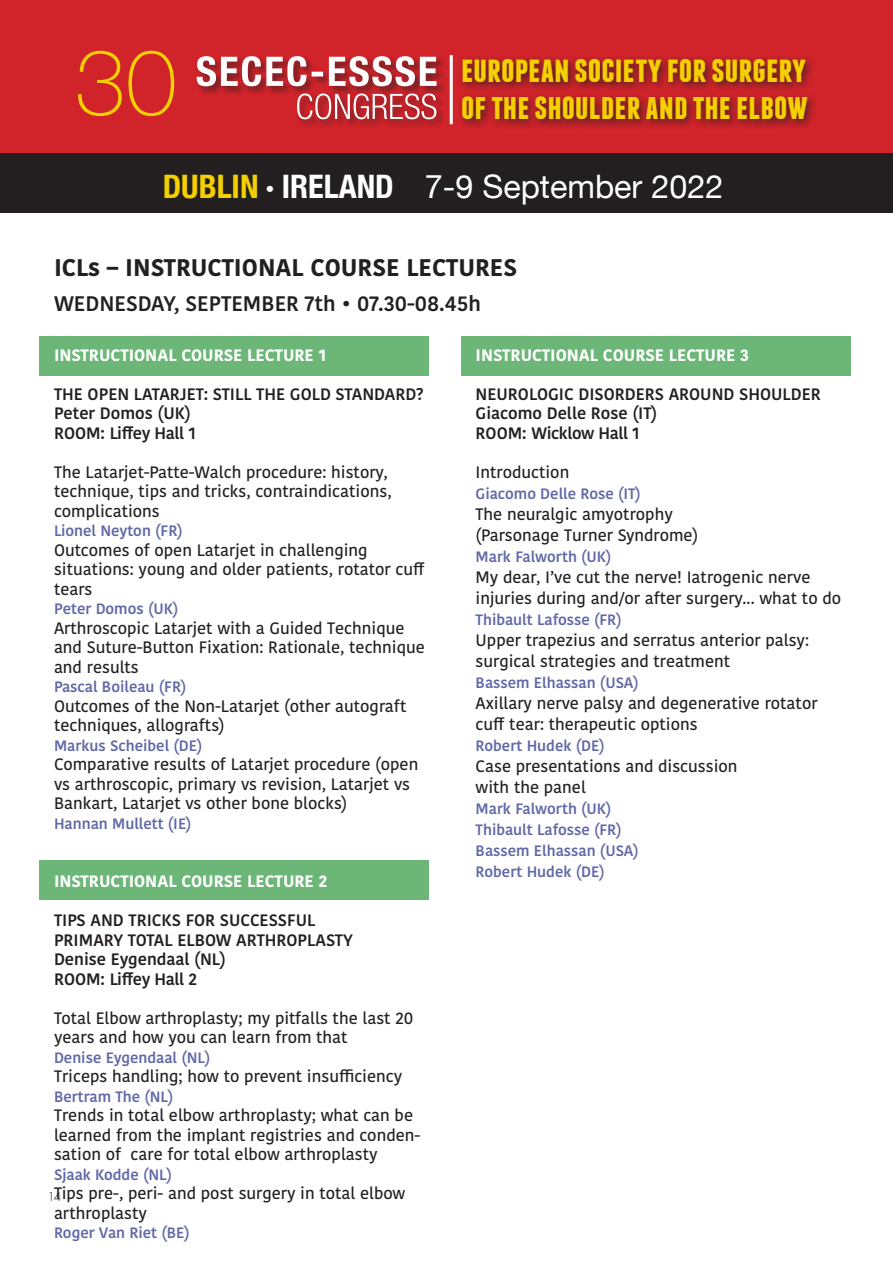
<style>
.page{position:relative;width:893px;height:1263px;background:#fff}
.page>*{position:absolute;margin:0;border:0;box-sizing:border-box;transform-origin:0 0}
.t1{font:100 91.65px "Helvetica Neue";color:#f4cf02}
.t2{font:700 37.8px "Franchise";color:#f4cf02}
.t3{font:700 37.05px "Franchise";color:#f4cf02}
.t4{font:32.4px "Helvetica Neue";color:#fff}
.t5{font:700 24px "Kohinoor Devanagari";color:#231f20}
.t6{font:600 21px "Kohinoor Devanagari";color:#231f20}
.t7{font:500 16.5px/19.5px "Kohinoor Devanagari";color:#231f20}
.t8{font:600 16.5px "Kohinoor Devanagari";color:#231f20}
.t9{font:700 16.5px "Kohinoor Devanagari";color:#fff}
.t10{font:600 16.5px "Kohinoor Devanagari";letter-spacing:-.02em;color:#231f20}
.t11{font:600 15px "Kohinoor Devanagari";color:#6168a7}
.t12{font:300 13.5px "Futura T";color:#231f20}
.s1{font-weight:700;font-stretch:condensed;color:#f4cf02}
.s2{font-weight:700;font-stretch:condensed}
</style>
<div class="page">
<div style="left:0;top:0;width:893px;height:157px;background:#d1232a"></div>
<div style="left:0;top:153px;width:893px;height:60px;background:#231f20"></div>
<hr style="left:450px;top:55px;width:3px;height:69px;background:#fff">
<div style="left:296px;top:92px;width:150px;height:37px;background:#231f20;opacity:.56"></div>
<svg style="left:297px;top:96px;width:139px;height:23px"></svg>
<div style="left:195px;top:55px;width:251px;height:41px;background:#231f20;opacity:.56"></div>
<svg style="left:197px;top:56px;width:240px;height:30px;background:#d2878b"></svg>
<div style="left:457px;top:55px;width:361px;height:75px;background:#231f20;opacity:.75"></div>
<div style="left:39px;top:336px;width:390px;height:39px;background:#6cb678"></div>
<div style="left:461px;top:336px;width:389px;height:39px;background:#6cb678"></div>
<div style="left:39px;top:860px;width:390px;height:39px;background:#6cb678"></div>
<h1 class="t1" style="left:75px;top:13px;width:103px">30</h1>
<h2 class="t2" style="left:461px;top:51px;width:347px">EUROPEAN SOCIETY FOR SURGERY</h2>
<h3 class="t3" style="left:461px;top:89px;width:348px">OF THE SHOULDER AND THE ELBOW</h3>
<h3 class="t4" style="left:163px;top:163px;width:562px"><span class="s1">DUBLIN</span> <span class="s2">· IRELAND</span> 7-9 September 2022</h3>
<p class="t5" style="left:54px;top:246px;width:465px">ICLs – INSTRUCTIONAL COURSE LECTURES</p>
<p class="t6" style="left:54px;top:291px;width:428px">WEDNESDAY, SEPTEMBER 7th • 07.30-08.45h</p>
<p class="t9" style="left:54px;top:340px;width:274px">INSTRUCTIONAL COURSE LECTURE 1</p>
<p class="t8" style="left:54px;top:384px;width:371px">THE OPEN LATARJET: STILL THE GOLD STANDARD?</p>
<p class="t8" style="left:54px;top:404px;width:138px">Peter Domos (UK)</p>
<p class="t10" style="left:54px;top:423px;width:143px">ROOM: Liffey Hall 1</p>
<p class="t7" style="left:54px;top:462px;width:339px">The Latarjet-Patte-Walch procedure: history, technique, tips and tricks, contraindications, complications</p>
<p class="t11" style="left:54px;top:522px;width:130px">Lionel Neyton (FR)</p>
<p class="t7" style="left:54px;top:540px;width:315px">Outcomes of open Latarjet in challenging</p>
<p class="t7" style="left:54px;top:560px;width:372px">situations: young and older patients, rotator cuff tears</p>
<p class="t11" style="left:54px;top:600px;width:126px">Peter Domos (UK)</p>
<p class="t7" style="left:54px;top:618px;width:372px">Arthroscopic Latarjet with a Guided Technique and Suture-Button Fixation: Rationale, technique and results</p>
<p class="t11" style="left:54px;top:678px;width:134px">Pascal Boileau (FR)</p>
<p class="t7" style="left:54px;top:696px;width:354px">Outcomes of the Non-Latarjet (other autograft techniques, allografts)</p>
<p class="t11" style="left:54px;top:737px;width:150px">Markus Scheibel (DE)</p>
<p class="t7" style="left:54px;top:755px;width:366px">Comparative results of Latarjet procedure (open vs arthroscopic, primary vs revision, Latarjet vs<br>Bankart, Latarjet vs other bone blocks)</p>
<p class="t11" style="left:54px;top:815px;width:139px">Hannan Mullett (IE)</p>
<p class="t9" style="left:476px;top:340px;width:275px">INSTRUCTIONAL COURSE LECTURE 3</p>
<p class="t8" style="left:476px;top:384px;width:347px">NEUROLOGIC DISORDERS AROUND SHOULDER</p>
<p class="t8" style="left:476px;top:404px;width:183px">Giacomo Delle Rose (IT)</p>
<p class="t10" style="left:476px;top:423px;width:166px">ROOM: Wicklow Hall 1</p>
<p class="t7" style="left:476px;top:462px;width:95px">Introduction</p>
<p class="t11" style="left:476px;top:485px;width:167px">Giacomo Delle Rose (IT)</p>
<p class="t7" style="left:476px;top:504px;width:199px">The neuralgic amyotrophy</p>
<p class="t7" style="left:476px;top:525px;width:224px">(Parsonage Turner Syndrome)</p>
<p class="t11" style="left:476px;top:548px;width:137px">Mark Falworth (UK)</p>
<p class="t7" style="left:476px;top:567px;width:336px">My dear, I’ve cut the nerve! Iatrogenic nerve</p>
<p class="t7" style="left:476px;top:588px;width:367px">injuries during and/or after surgery... what to do</p>
<p class="t11" style="left:476px;top:611px;width:148px">Thibault Lafosse (FR)</p>
<p class="t7" style="left:476px;top:630px;width:335px">Upper trapezius and serratus anterior palsy:</p>
<p class="t7" style="left:476px;top:651px;width:256px">surgical strategies and treatment</p>
<p class="t11" style="left:476px;top:674px;width:165px">Bassem Elhassan (USA)</p>
<p class="t7" style="left:476px;top:692px;width:343px;line-height:21px">Axillary nerve palsy and degenerative rotator cuff tear: therapeutic options</p>
<p class="t11" style="left:476px;top:737px;width:131px">Robert Hudek (DE)</p>
<p class="t7" style="left:476px;top:756px;width:263px">Case presentations and discussion</p>
<p class="t7" style="left:476px;top:777px;width:112px">with the panel</p>
<p class="t11" style="left:476px;top:800px;width:137px">Mark Falworth (UK)</p>
<p class="t11" style="left:476px;top:821px;width:148px">Thibault Lafosse (FR)</p>
<p class="t11" style="left:476px;top:842px;width:165px">Bassem Elhassan (USA)</p>
<p class="t11" style="left:476px;top:863px;width:131px">Robert Hudek (DE)</p>
<p class="t9" style="left:54px;top:867px;width:275px">INSTRUCTIONAL COURSE LECTURE 2</p>
<p class="t8" style="left:54px;top:911px;width:263px">TIPS AND TRICKS FOR SUCCESSFUL</p>
<p class="t8" style="left:54px;top:930px;width:300px">PRIMARY TOTAL ELBOW ARTHROPLASTY</p>
<p class="t8" style="left:54px;top:950px;width:174px">Denise Eygendaal (NL)</p>
<p class="t10" style="left:54px;top:969px;width:144px">ROOM: Liffey Hall 2</p>
<p class="t7" style="left:54px;top:1008px;width:361px">Total Elbow arthroplasty; my pitfalls the last 20 years and how you can learn from that</p>
<p class="t11" style="left:54px;top:1049px;width:158px">Denise Eygendaal (NL)</p>
<p class="t7" style="left:54px;top:1067px;width:350px">Triceps handling; how to prevent insufficiency</p>
<p class="t11" style="left:54px;top:1088px;width:121px">Bertram The (NL)</p>
<p class="t7" style="left:54px;top:1106px;width:368px">Trends in total elbow arthroplasty; what can be learned from the implant registries and conden&shy;sation of care for total elbow arthroplasty</p>
<p class="t11" style="left:54px;top:1166px;width:120px">Sjaak Kodde (NL)</p>
<p class="t7" style="left:54px;top:1184px;width:353px">Tips pre-, peri- and post surgery in total elbow arthroplasty</p>
<p class="t11" style="left:54px;top:1224px;width:137px">Roger Van Riet (BE)</p>
<p class="t12" style="left:47px;top:1188px;width:15px">14</p>
</div>
